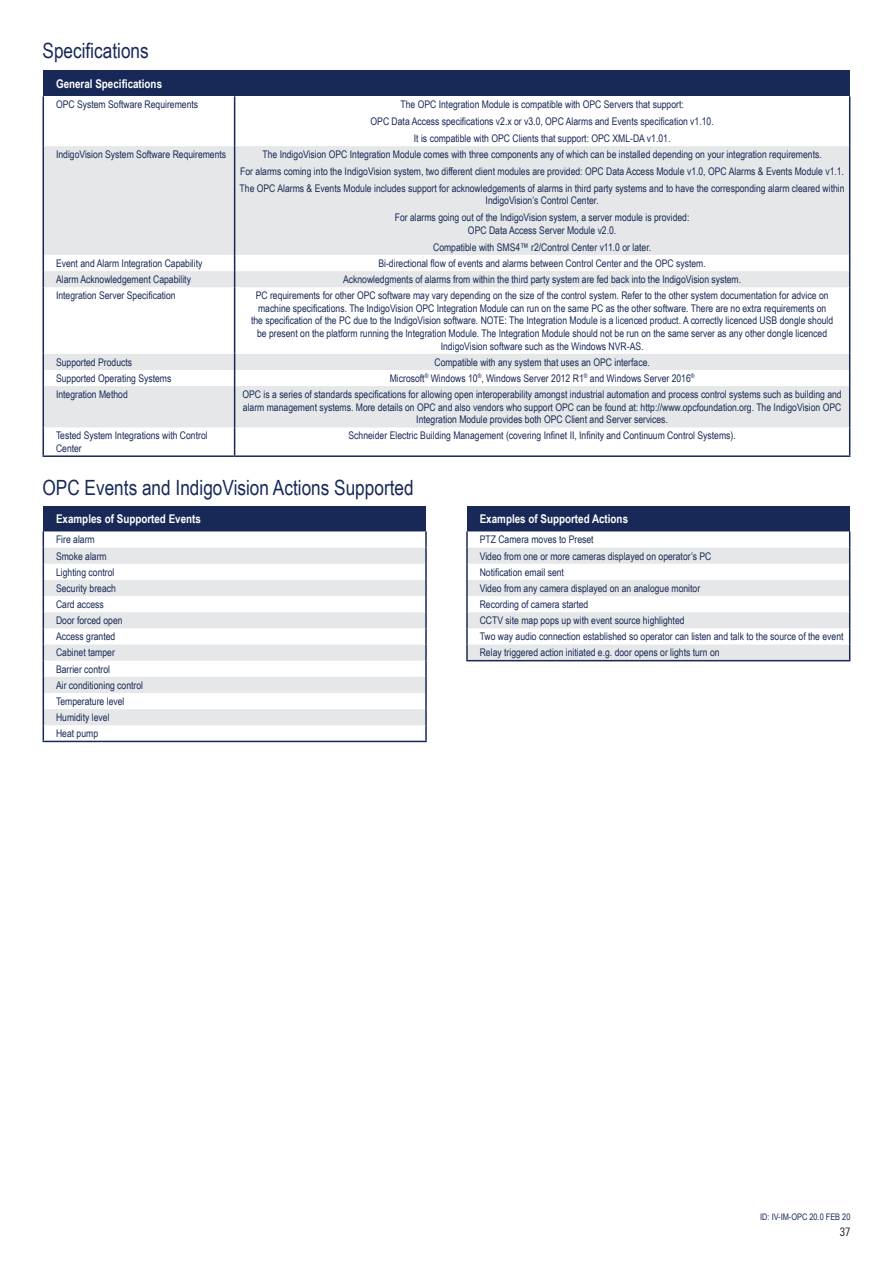
<style>
.page{position:relative;width:893px;height:1263px;background:#fff}
.page>*{position:absolute;margin:0;border:0;box-sizing:border-box;transform-origin:0 0}
.t1{font:21px "Arial Narrow";color:#182957}
.t2{font:700 12px "Arial Narrow";color:#fff}
.t3{font:300 condensed 12px "Univers";color:#000}
.t4{font:10.5px/16.2px "Arial Narrow";color:#182957;text-align:center}
.t5{font:9px "Arial Narrow";color:#182957}
</style>
<div class="page">
<div style="left:43px;top:506px;width:383px;height:25px;background:#182957"></div>
<svg style="left:44px;top:531px;width:381px;height:210px"></svg>
<svg style="left:44px;top:548px;width:381px;height:177px;fill:#e6e7e8"></svg>
<hr style="left:43px;top:741px;width:384px;height:1px;background:#182957">
<svg style="left:43px;top:531px;width:1px;height:210px"></svg>
<svg style="left:425px;top:531px;width:2px;height:210px"></svg>
<div style="left:43px;top:71px;width:807px;height:25px;background:#182957"></div>
<svg style="left:44px;top:146px;width:805px;height:281px;fill:#e6e7e8"></svg>
<hr style="left:43px;top:96px;width:1px;height:50px;background:#182957">
<hr style="left:234px;top:96px;width:1px;height:50px;background:#182957">
<hr style="left:849px;top:96px;width:1px;height:50px;background:#182957">
<hr style="left:43px;top:146px;width:1px;height:109px;background:#182957">
<hr style="left:234px;top:146px;width:1px;height:109px;background:#182957">
<hr style="left:849px;top:146px;width:1px;height:109px;background:#182957">
<svg style="left:43px;top:255px;width:1px;height:32px"></svg>
<svg style="left:234px;top:255px;width:1px;height:32px"></svg>
<svg style="left:849px;top:255px;width:1px;height:32px"></svg>
<hr style="left:43px;top:287px;width:1px;height:67px;background:#182957">
<hr style="left:234px;top:287px;width:1px;height:67px;background:#182957">
<hr style="left:849px;top:287px;width:1px;height:67px;background:#182957">
<svg style="left:43px;top:354px;width:1px;height:32px"></svg>
<hr style="left:43px;top:386px;width:1px;height:41px;background:#182957">
<svg style="left:234px;top:354px;width:1px;height:32px"></svg>
<hr style="left:234px;top:386px;width:1px;height:41px;background:#182957">
<svg style="left:849px;top:354px;width:1px;height:32px"></svg>
<hr style="left:849px;top:386px;width:1px;height:41px;background:#182957">
<svg style="left:43px;top:427px;width:1px;height:28px"></svg>
<hr style="left:43px;top:455px;width:192px;height:2px;background:#182957">
<svg style="left:234px;top:427px;width:1px;height:28px"></svg>
<svg style="left:849px;top:427px;width:1px;height:28px"></svg>
<hr style="left:235px;top:455px;width:615px;height:2px;background:#182957">
<div style="left:467px;top:506px;width:383px;height:25px;background:#182957"></div>
<svg style="left:466px;top:531px;width:384px;height:130px"></svg>
<h1 class="t1" style="left:43px;top:35px;width:108px">Specifications</h1>
<p class="t2" style="left:56px;top:74px;width:108px">General Specifications</p>
<p class="t4" style="left:56px;top:96px;width:144px">OPC System Software Requirements</p>
<p class="t4" style="left:371px;top:96px;width:345px;line-height:16.8px">The OPC Integration Module is compatible with OPC Servers that support:<br>OPC Data Access specifications v2.x or v3.0, OPC Alarms and Events specification v1.10.<br>It is compatible with OPC Clients that support: OPC XML-DA v1.01.</p>
<p class="t4" style="left:56px;top:146px;width:172px">IndigoVision System Software Requirements</p>
<p class="t4" style="left:240px;top:146px;width:606px;line-height:16.8px">The IndigoVision OPC Integration Module comes with three components any of which can be installed depending on your integration requirements.<br>For alarms coming into the IndigoVision system, two different client modules are provided: OPC Data Access Module v1.0, OPC Alarms &amp; Events Module v1.1.<br>The OPC Alarms &amp; Events Module includes support for acknowledgements of alarms in third party systems and to have the corresponding alarm cleared within</p>
<p class="t4" style="left:395px;top:192px;width:296px;line-height:16.8px">IndigoVision’s Control Center.<br>For alarms going out of the IndigoVision system, a server module is provided:</p>
<p class="t4" style="left:433px;top:221px;width:220px;line-height:16.8px">OPC Data Access Server Module v2.0.<br>Compatible with SMS4™ r2/Control Center v11.0 or later.</p>
<p class="t4" style="left:56px;top:255px;width:148px">Event and Alarm Integration Capability</p>
<p class="t4" style="left:378px;top:255px;width:329px">Bi-directional flow of events and alarms between Control Center and the OPC system.</p>
<p class="t4" style="left:56px;top:271px;width:136px">Alarm Acknowledgement Capability</p>
<p class="t4" style="left:343px;top:271px;width:400px">Acknowledgments of alarms from within the third party system are fed back into the IndigoVision system.</p>
<p class="t4" style="left:56px;top:287px;width:121px">Integration Server Specification</p>
<p class="t4" style="left:251px;top:289px;width:584px;line-height:12.6px">PC requirements for other OPC software may vary depending on the size of the control system. Refer to the other system documentation for advice on machine specifications. The IndigoVision OPC Integration Module can run on the same PC as the other software. There are no extra requirements on the specification of the PC due to the IndigoVision software. NOTE: The Integration Module is a licenced product. A correctly licenced USB dongle should be present on the platform running the Integration Module. The Integration Module should not be run on the same server as any other dongle licenced IndigoVision software such as the Windows NVR-AS.</p>
<p class="t4" style="left:56px;top:353px;width:78px">Supported Products</p>
<p class="t4" style="left:434px;top:353px;width:217px">Compatible with any system that uses an OPC interface.</p>
<p class="t4" style="left:56px;top:370px;width:117px">Supported Operating Systems</p>
<p class="t4" style="left:390px;top:370px;width:306px">Microsoft<sup>®</sup> Windows 10<sup>®</sup>, Windows Server 2012 R1<sup>®</sup> and Windows Server 2016<sup>®</sup></p>
<p class="t4" style="left:56px;top:386px;width:73px">Integration Method</p>
<p class="t4" style="left:242px;top:388px;width:601px;line-height:12.6px">OPC is a series of standards specifications for allowing open interoperability amongst industrial automation and process control systems such as building and alarm management systems. More details on OPC and also vendors who support OPC can be found at: http://www.opcfoundation.org. The IndigoVision OPC<br>Integration Module provides both OPC Client and Server services.</p>
<p class="t4" style="left:56px;top:429px;width:153px;line-height:12.6px;text-align:left">Tested System Integrations with Control<br>Center</p>
<p class="t4" style="left:349px;top:427px;width:389px">Schneider Electric Building Management (covering Infinet II, Infinity and Continuum Control Systems).</p>
<h1 class="t1" style="left:43px;top:472px;width:373px">OPC Events and IndigoVision Actions Supported</h1>
<p class="t2" style="left:56px;top:510px;width:146px">Examples of Supported Events</p>
<p class="t4" style="left:56px;top:531px;width:89px;text-align:left">Fire alarm<br>Smoke alarm<br>Lighting control<br>Security breach<br>Card access<br>Door forced open<br>Access granted<br>Cabinet tamper<br>Barrier control<br>Air conditioning control<br>Temperature level<br>Humidity level<br>Heat pump</p>
<p class="t2" style="left:480px;top:510px;width:150px">Examples of Supported Actions</p>
<p class="t4" style="left:480px;top:531px;width:365px;text-align:left">PTZ Camera moves to Preset<br>Video from one or more cameras displayed on operator’s PC<br>Notification email sent<br>Video from any camera displayed on an analogue monitor<br>Recording of camera started<br>CCTV site map pops up with event source highlighted<br>Two way audio connection established so operator can listen and talk to the source of the event Relay triggered action initiated e.g. door opens or lights turn on</p>
<p class="t5" style="left:760px;top:1211px;width:92px">ID: IV-IM-OPC 20.0 FEB 20</p>
<p class="t3" style="left:840px;top:1225px;width:12px">37</p>
</div>
